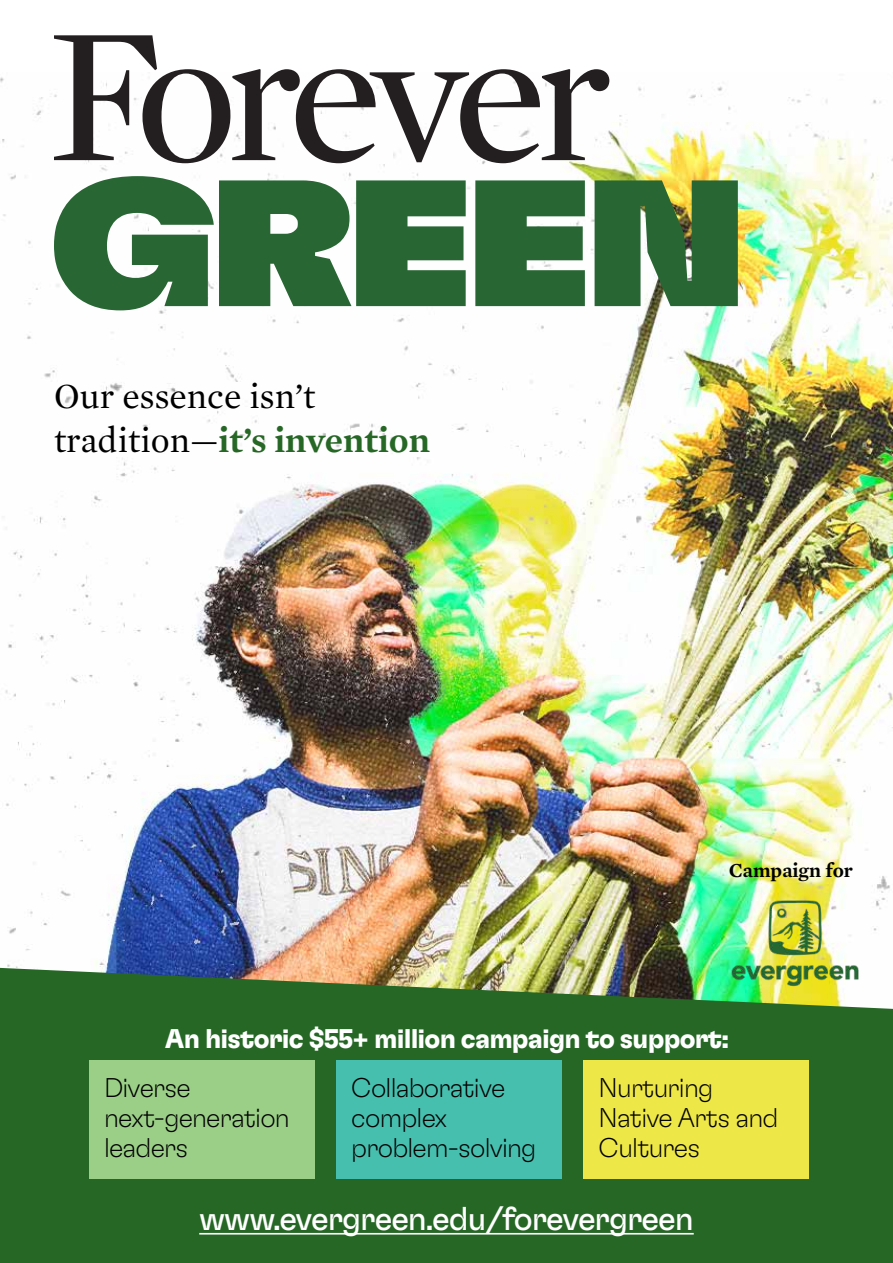
<style>
.page{position:relative;width:893px;height:1263px;background:#fff}
.page>*{position:absolute;margin:0;border:0;box-sizing:border-box;transform-origin:0 0}
.t1{font:36px/43.2px "Mercury Text G1";color:#000}
.t2{font:33px "GT Flexa";letter-spacing:-.03em;color:#fff}
.t3{font:100 27px/30px "GT Flexa";letter-spacing:-.03em;color:#000}
.t4{font:700 27px "GT Flexa";letter-spacing:-.03em;color:#fff}
.t5{font:600 20.25px "Mercury Text G1";color:#000}
.s1{font-weight:600;color:#266726}
</style>
<div class="page">
<img style="left:0;top:77px;width:893px;height:891px">
<svg style="left:54px;top:35px;width:555px;height:128px"></svg>
<svg style="left:54px;top:176px;width:412px;height:134px"></svg>
<svg style="left:475px;top:180px;width:110px;height:126px;background:#3c7547"></svg>
<svg style="left:595px;top:180px;width:143px;height:126px;background:#407541"></svg>
<img style="left:721px;top:890px;width:148px;height:78px">
<svg style="left:0;top:968px;width:893px;height:295px;background:#326e2e"></svg>
<hr style="left:199px;top:1233px;width:495px;height:1px;background:#fff">
<div style="left:89px;top:1060px;width:225px;height:119px;background:#9bcf87"></div>
<div style="left:336px;top:1060px;width:225px;height:119px;background:#47bfaf"></div>
<div style="left:584px;top:1060px;width:225px;height:119px;background:#ede747"></div>
<h1 class="t1" style="left:54px;top:375px;width:378px">Our essence isn’t tradition—<span class="s1">it’s invention</span></h1>
<p class="t5" style="left:729px;top:855px;width:126px">Campaign for</p>
<p class="t4" style="left:165px;top:1021px;width:566px">An historic $55+ million campaign to support:</p>
<p class="t3" style="left:104px;top:1071px;width:187px">Diverse next-generation leaders</p>
<p class="t3" style="left:351px;top:1071px;width:187px">Collaborative complex problem-solving</p>
<p class="t3" style="left:599px;top:1071px;width:181px">Nurturing<br>Native Arts and<br>Cultures</p>
<p class="t2" style="left:199px;top:1198px;width:496px">www.evergreen.edu/forevergreen</p>
</div>
